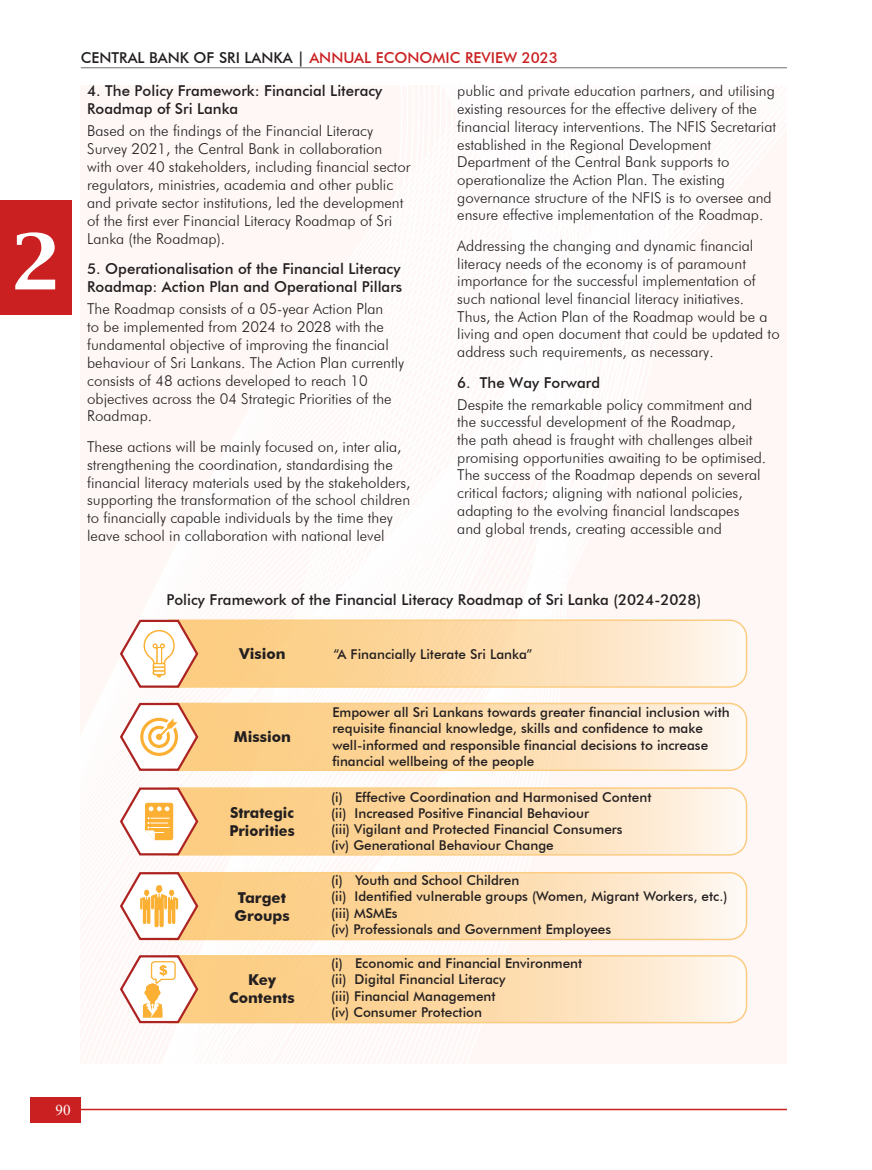
<style>
.page{position:relative;width:872px;height:1170px;background:#fff}
.page>*{position:absolute;margin:0;border:0;box-sizing:border-box;transform-origin:0 0}
.t1{font:66.75px "Capitals";color:#fff;scale:1.09 1}
.t2{font:300 15px/17.7px "Futura BT";color:#231f20}
.t3{font:500 15px/17.9px "Futura BT";color:#231f20}
.t4{font:500 15px "Futura BT";color:#ca2021}
.t5{font:700 15px/18px "Futura BT";color:#231f20}
.t6{font:700 15px/18px "Futura BT";color:#231f20;scale:.96 1}
.t7{font:15px "Times New Roman";color:#fff}
.t8{font:500 13.5px/16.2px "Futura BT";color:#231f20}
.s1{color:#231f20}
</style>
<div class="page">
<div style="left:30px;top:1096px;width:51px;height:26px;background:#ca2021"></div>
<hr style="left:81px;top:1108px;width:706px;height:2px;background:#ca2021">
<hr style="left:81px;top:67px;width:706px;height:1px;background:#6c6d70">
<div style="left:0;top:200px;width:71px;height:115px;background:#ca2021"></div>
<svg style="left:119px;top:619px;width:628px;height:69px;background:#fcdcb0"></svg>
<svg style="left:119px;top:702px;width:628px;height:70px;background:#fcdcb0"></svg>
<svg style="left:119px;top:787px;width:628px;height:69px;background:#fcdbae"></svg>
<svg style="left:119px;top:871px;width:628px;height:70px;background:#fcdbae"></svg>
<svg style="left:120px;top:955px;width:627px;height:69px;background:#fcdbae"></svg>
<h1 class="t1" style="left:11px;top:217px;width:46px">2</h1>
<p class="t4" style="left:81px;top:49px;width:478px"><span class="s1">CENTRAL BANK OF SRI LANKA |</span> ANNUAL ECONOMIC REVIEW 2023</p>
<p class="t3" style="left:87px;top:82px;width:296px">4. The Policy Framework: Financial Literacy<br>Roadmap of Sri Lanka</p>
<p class="t2" style="left:87px;top:122px;width:325px">Based on the findings of the Financial Literacy Survey 2021, the Central Bank in collaboration with over 40 stakeholders, including financial sector regulators, ministries, academia and other public and private sector institutions, led the development of the first ever Financial Literacy Roadmap of Sri Lanka (the Roadmap).</p>
<p class="t3" style="left:87px;top:260px;width:316px">5. Operationalisation of the Financial Literacy<br>Roadmap: Action Plan and Operational Pillars</p>
<p class="t2" style="left:87px;top:300px;width:318px">The Roadmap consists of a 05-year Action Plan<br>to be implemented from 2024 to 2028 with the fundamental objective of improving the financial behaviour of Sri Lankans. The Action Plan currently consists of 48 actions developed to reach 10 objectives across the 04 Strategic Priorities of the Roadmap.</p>
<p class="t2" style="left:87px;top:437px;width:325px">These actions will be mainly focused on, inter alia, strengthening the coordination, standardising the financial literacy materials used by the stakeholders, supporting the transformation of the school children to financially capable individuals by the time they leave school in collaboration with national level</p>
<p class="t2" style="left:457px;top:82px;width:320px">public and private education partners, and utilising existing resources for the effective delivery of the financial literacy interventions. The NFIS Secretariat established in the Regional Development Department of the Central Bank supports to operationalize the Action Plan. The existing governance structure of the NFIS is to oversee and ensure effective implementation of the Roadmap.</p>
<p class="t2" style="left:457px;top:236px;width:324px">Addressing the changing and dynamic financial literacy needs of the economy is of paramount importance for the successful implementation of such national level financial literacy initiatives.<br>Thus, the Action Plan of the Roadmap would be a living and open document that could be updated to address such requirements, as necessary.</p>
<p class="t3" style="left:457px;top:373px;width:144px">6. The Way Forward</p>
<p class="t2" style="left:457px;top:395px;width:310px">Despite the remarkable policy commitment and the successful development of the Roadmap,<br>the path ahead is fraught with challenges albeit promising opportunities awaiting to be optimised.<br>The success of the Roadmap depends on several critical factors; aligning with national policies, adapting to the evolving financial landscapes and global trends, creating accessible and</p>
<p class="t3" style="left:166px;top:590px;width:536px">Policy Framework of the Financial Literacy Roadmap of Sri Lanka (2024-2028)</p>
<p class="t5" style="left:239px;top:644px;width:48px">Vision</p>
<p class="t8" style="left:333px;top:645px;width:200px">“A Financially Literate Sri Lanka”</p>
<p class="t5" style="left:234px;top:727px;width:58px">Mission</p>
<p class="t6" style="left:229px;top:803px;width:70px">Strategic<br>Priorities</p>
<p class="t5" style="left:234px;top:888px;width:57px">Target<br>Groups</p>
<p class="t5" style="left:229px;top:970px;width:67px;text-align:center">Key<br>Contents</p>
<p class="t8" style="left:332px;top:704px;width:399px">Empower all Sri Lankans towards greater financial inclusion with requisite financial knowledge, skills and confidence to make well-informed and responsible financial decisions to increase financial wellbeing of the people</p>
<p class="t8" style="left:331px;top:788px;width:322px">(i) Effective Coordination and Harmonised Content (ii) Increased Positive Financial Behaviour<br>(iii) Vigilant and Protected Financial Consumers<br>(iv) Generational Behaviour Change</p>
<p class="t8" style="left:331px;top:872px;width:398px">(i) Youth and School Children<br>(ii) Identified vulnerable groups (Women, Migrant Workers, etc.) (iii) MSMEs<br>(iv) Professionals and Government Employees</p>
<p class="t8" style="left:331px;top:955px;width:253px">(i) Economic and Financial Environment (ii) Digital Financial Literacy<br>(iii) Financial Management<br>(iv) Consumer Protection</p>
<p class="t7" style="left:56px;top:1099px;width:16px">90</p>
</div>
